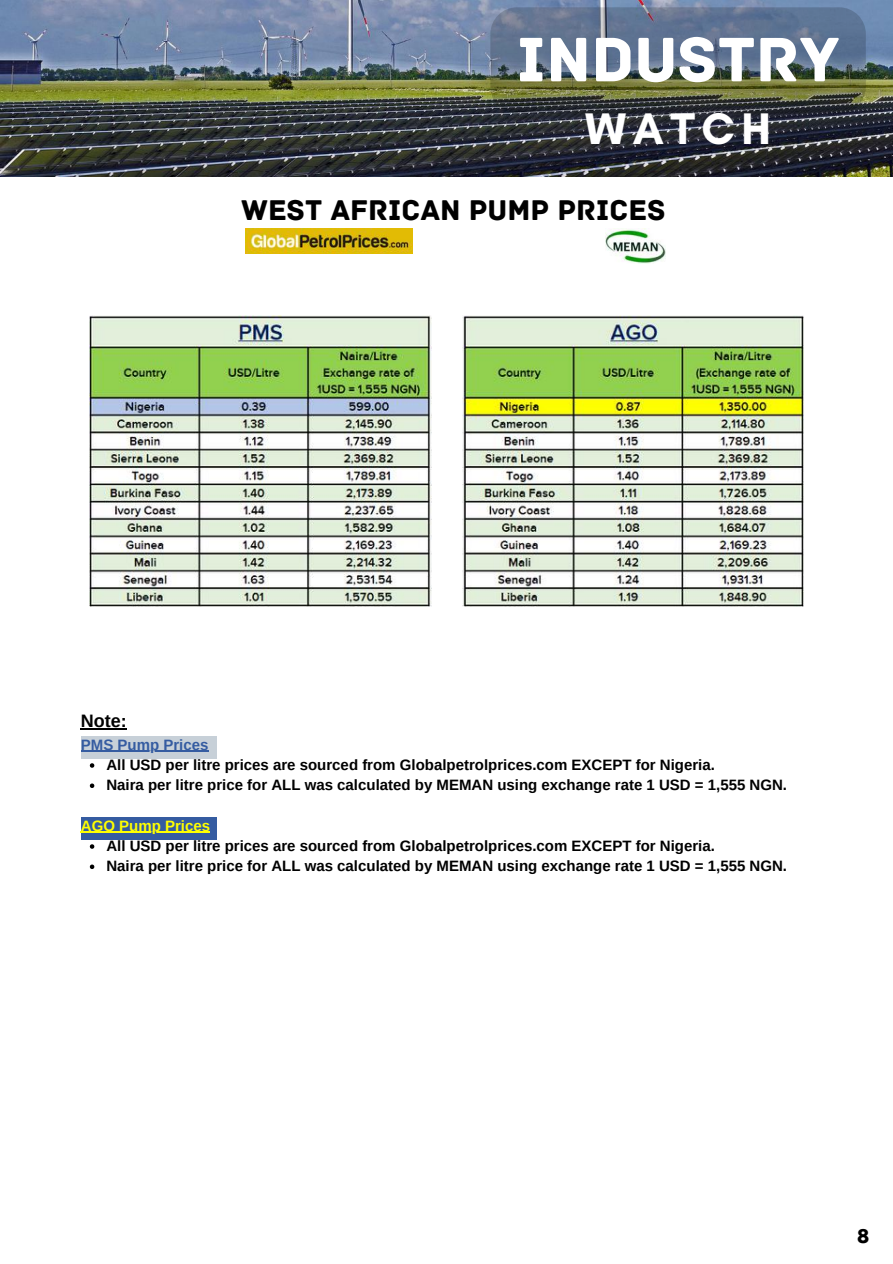
<style>
.page{position:relative;width:893px;height:1264px;background:#fff}
.page>*{position:absolute;margin:0;border:0;box-sizing:border-box;transform-origin:0 0}
.t1{font:66px "Archive";color:#fff}
.t2{font:700 45px "Glacial Indifference";letter-spacing:.145em;color:#fff}
.t3{font:30px "Archive";color:#000}
.t4{font:21px "Archive";color:#000}
.t5{font:700 18px "Arimo";color:#000}
.t6{font:700 15px/20.2px "Arimo";color:#000}
.t7{font:700 15px "Arimo";color:#355ca1}
.t8{font:700 15px "Arimo";color:#ff0}
</style>
<div class="page">
<img style="left:245px;top:229px;width:168px;height:24px">
<div style="left:81px;top:816px;width:136px;height:23px;background:#355ca1"></div>
<div style="left:81px;top:736px;width:136px;height:23px;background:#c7d0d8"></div>
<img style="left:605px;top:229px;width:60px;height:34px">
<img style="left:0;top:0;width:892px;height:177px">
<img style="left:89px;top:315px;width:342px;height:292px">
<img style="left:462px;top:315px;width:341px;height:292px">
<hr style="left:81px;top:728px;width:46px;height:1px;background:#000">
<hr style="left:81px;top:750px;width:127px;height:2px;background:#355ca1">
<svg style="left:90px;top:763px;width:4px;height:4px"></svg>
<svg style="left:90px;top:783px;width:4px;height:5px"></svg>
<hr style="left:81px;top:831px;width:129px;height:2px;background:#ff0">
<svg style="left:90px;top:844px;width:4px;height:4px"></svg>
<svg style="left:90px;top:864px;width:4px;height:5px"></svg>
<img style="left:490px;top:7px;width:375px;height:107px">
<h1 class="t1" style="left:516px;top:20px;width:324px">INDUSTRY</h1>
<h2 class="t2" style="left:585px;top:101px;width:187px">WATCH</h2>
<h3 class="t3" style="left:241px;top:193px;width:426px">WEST AFRICAN PUMP PRICES</h3>
<p class="t5" style="left:81px;top:711px;width:47px">Note:</p>
<p class="t7" style="left:81px;top:736px;width:129px">PMS Pump Prices</p>
<p class="t6" style="left:106px;top:754px;width:682px">All USD per litre prices are sourced from Globalpetrolprices.com EXCEPT for Nigeria.<br>Naira per litre price for ALL was calculated by MEMAN using exchange rate 1 USD = 1,555 NGN.</p>
<p class="t8" style="left:81px;top:817px;width:131px">AGO Pump Prices</p>
<p class="t6" style="left:106px;top:835px;width:682px">All USD per litre prices are sourced from Globalpetrolprices.com EXCEPT for Nigeria.<br>Naira per litre price for ALL was calculated by MEMAN using exchange rate 1 USD = 1,555 NGN.</p>
<h3 class="t4" style="left:857px;top:1223px;width:14px">8</h3>
</div>
